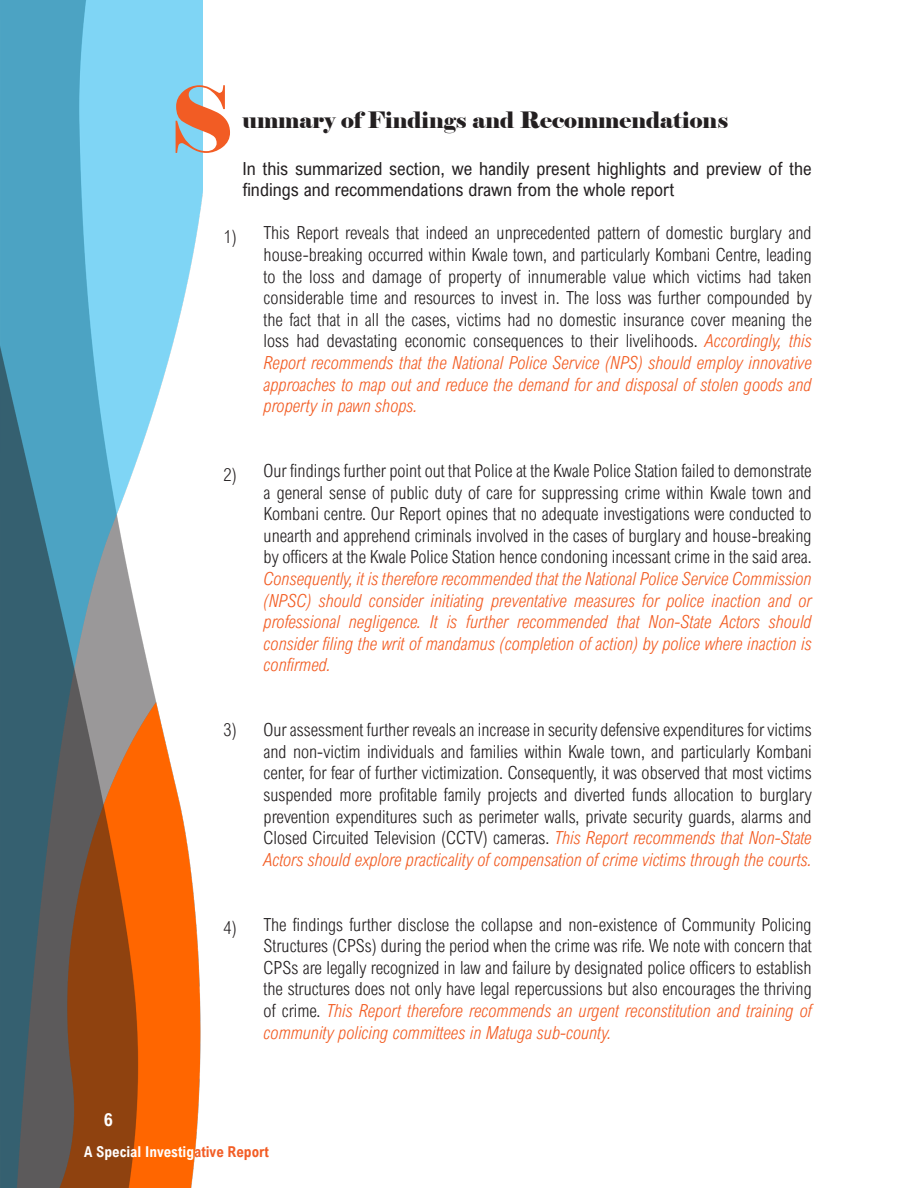
<style>
.page{position:relative;width:918px;height:1188px;background:#fff}
.page>*{position:absolute;margin:0;border:0;box-sizing:border-box;transform-origin:0 0}
.t1{font:90px "Elephant";color:#f25c24}
.t2{font:22.5px "Elephant";color:#231f20}
.t3{font:300 18px/21.6px "Arial Nova Cond";color:#231f20;text-align:justify}
.t4{font:18px/21.6px "Arial Nova Cond";color:#231f20}
.t5{font:700 18px "Arial Nova Cond";color:#fff}
.t6{font:700 15px "Arial Nova Cond";color:#fff}
.s1{font-style:italic;color:#f25d24}
.s2{color:#f25d25}
</style>
<div class="page">
<img style="left:0;top:0;width:202px;height:1188px">
<p class="t1" style="left:170px;top:63px;width:65px">S</p>
<p class="t2" style="left:242px;top:106px;width:487px">ummary of Findings and Recommendations</p>
<p class="t4" style="left:242px;top:157px;width:571px">In this summarized section, we handily present highlights and preview of the findings and recommendations drawn from the whole report</p>
<p class="t3" style="left:264px;top:222px;width:550px">This Report reveals that indeed an unprecedented pattern of domestic burglary and house-breaking occurred within Kwale town, and particularly Kombani Centre, leading to the loss and damage of property of innumerable value which victims had taken considerable time and resources to invest in. The loss was further compounded by the fact that in all the cases, victims had no domestic insurance cover meaning the loss had devastating economic consequences to their livelihoods. <span class="s1">Accordingly, this Report recommends that the National Police Service (NPS) should employ innovative approaches to map out and reduce the demand for and disposal of stolen goods and property in pawn shops.</span></p>
<p class="t3" style="left:224px;top:225px;width:15px">1)</p>
<p class="t3" style="left:224px;top:464px;width:15px">2)</p>
<p class="t3" style="left:264px;top:460px;width:550px">Our findings further point out that Police at the Kwale Police Station failed to demonstrate a general sense of public duty of care for suppressing crime within Kwale town and Kombani centre. Our Report opines that no adequate investigations were conducted to unearth and apprehend criminals involved in the cases of burglary and house-breaking by officers at the Kwale Police Station hence condoning incessant crime in the said area.<br><span class="s1">Consequently, it is therefore recommended that the National Police Service Commission (NPSC) should consider initiating preventative measures for police inaction and or professional negligence. It is further recommended that Non-State Actors should consider filing the writ of mandamus (completion of action) by police where inaction is confirmed.</span></p>
<p class="t3" style="left:224px;top:719px;width:15px">3)</p>
<p class="t3" style="left:264px;top:719px;width:550px">Our assessment further reveals an increase in security defensive expenditures for victims and non-victim individuals and families within Kwale town, and particularly Kombani center, for fear of further victimization. Consequently, it was observed that most victims suspended more profitable family projects and diverted funds allocation to burglary prevention expenditures such as perimeter walls, private security guards, alarms and Closed Circuited Television (CCTV) cameras. <span class="s1">This Report recommends that Non-State Actors should explore practicality of compensation of crime victims through the courts.</span></p>
<p class="t3" style="left:224px;top:916px;width:15px">4)</p>
<p class="t3" style="left:264px;top:913px;width:550px">The findings further disclose the collapse and non-existence of Community Policing Structures (CPSs) during the period when the crime was rife. We note with concern that CPSs are legally recognized in law and failure by designated police officers to establish the structures does not only have legal repercussions but also encourages the thriving of crime. <span class="s1">This Report therefore recommends an urgent reconstitution and training of community policing committees in Matuga sub-county.</span></p>
<p class="t5" style="left:104px;top:1109px;width:10px">6</p>
<p class="t6" style="left:84px;top:1142px;width:186px">A Special Investig<span class="s2">ative Report</span></p>
</div>
